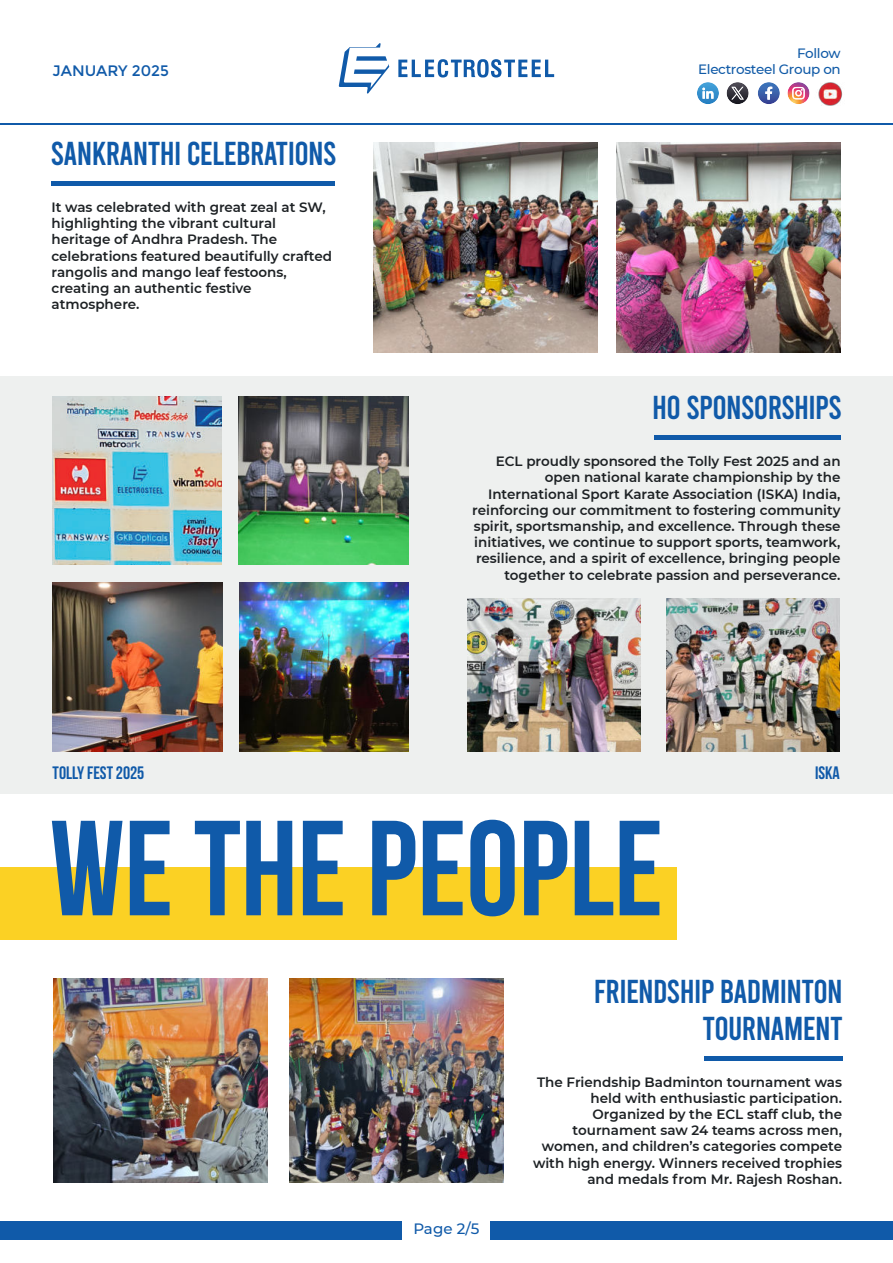
<style>
.page{position:relative;width:893px;height:1263px;background:#fff}
.page>*{position:absolute;margin:0;border:0;box-sizing:border-box;transform-origin:0 0}
.t1{font:700 135px "Bebas Neue";color:#105aa9}
.t2{font:33px/37.5px "Bebas";letter-spacing:-.02em;color:#105aa9;text-align:right}
.t3{font:700 18px "Bebas Neue";color:#105aa9}
.t4{font:15.15px "Montserrat";color:#105aa9}
.t5{font:500 15px "Montserrat";color:#105aa9}
.t6{font:600 13.5px/16.2px "Montserrat";color:#1d2124;text-align:right}
.t7{font:500 13.5px/16.2px "Montserrat";letter-spacing:-.025em;color:#105aa7;text-align:right}
</style>
<div class="page">
<div style="left:0;top:1221px;width:402px;height:18px;background:#105aa9"></div>
<div style="left:490px;top:1222px;width:403px;height:18px;background:#105aa9"></div>
<div style="left:0;top:867px;width:677px;height:72px;background:#fbd124"></div>
<hr style="left:0;top:123px;width:893px;height:1px;background:#105aa9">
<svg style="left:339px;top:43px;width:50px;height:51px"></svg>
<svg style="left:398px;top:59px;width:156px;height:19px"></svg>
<img style="left:53px;top:978px;width:214px;height:204px">
<img style="left:289px;top:978px;width:214px;height:204px">
<hr style="left:704px;top:1056px;width:138px;height:4px;background:#105aa9">
<div style="left:52px;top:181px;width:283px;height:5px;background:#105aa9"></div>
<img style="left:373px;top:142px;width:225px;height:210px">
<img style="left:616px;top:142px;width:225px;height:210px">
<svg style="left:758px;top:82px;width:22px;height:22px"></svg>
<svg style="left:727px;top:82px;width:22px;height:22px"></svg>
<svg style="left:697px;top:82px;width:22px;height:22px"></svg>
<img style="left:818px;top:83px;width:25px;height:23px">
<svg style="left:787px;top:82px;width:22px;height:22px"></svg>
<div style="left:0;top:376px;width:893px;height:417px;background:#eef0ef"></div>
<img style="left:239px;top:583px;width:170px;height:169px">
<img style="left:468px;top:598px;width:173px;height:154px">
<img style="left:666px;top:598px;width:173px;height:154px">
<div style="left:655px;top:435px;width:186px;height:5px;background:#105aa9"></div>
<img style="left:53px;top:583px;width:169px;height:169px">
<img style="left:239px;top:396px;width:169px;height:169px">
<img style="left:52px;top:396px;width:170px;height:169px">
<p class="t4" style="left:53px;top:62px;width:118px">JANUARY 2025</p>
<h2 class="t2" style="left:51px;top:135px;width:287px">SANKRANTHI CELEBRATIONS</h2>
<p class="t6" style="left:52px;top:200px;width:282px;text-align:left">It was celebrated with great zeal at SW, highlighting the vibrant cultural heritage of Andhra Pradesh. The celebrations featured beautifully crafted rangolis and mango leaf festoons, creating an authentic festive atmosphere.</p>
<h3 class="t3" style="left:53px;top:762px;width:93px">TOLLY FEST 2025</h3>
<p class="t7" style="left:698px;top:46px;width:144px">Follow<br>Electrosteel Group on</p>
<h2 class="t2" style="left:652px;top:389px;width:191px">HO SPONSORSHIPS</h2>
<p class="t6" style="left:472px;top:454px;width:370px">ECL proudly sponsored the Tolly Fest 2025 and an open national karate championship by the International Sport Karate Association (ISKA) India, reinforcing our commitment to fostering community spirit, sportsmanship, and excellence. Through these initiatives, we continue to support sports, teamwork, resilience, and a spirit of excellence, bringing people together to celebrate passion and perseverance.</p>
<h3 class="t3" style="left:815px;top:762px;width:26px">ISKA</h3>
<h1 class="t1" style="left:50px;top:790px;width:615px">WE THE PEOPLE</h1>
<p class="t5" style="left:414px;top:1222px;width:67px">Page 2/5</p>
<h2 class="t2" style="left:594px;top:972px;width:250px">FRIENDSHIP BADMINTON<br>TOURNAMENT</h2>
<p class="t6" style="left:533px;top:1075px;width:311px">The Friendship Badminton tournament was held with enthusiastic participation.<br>Organized by the ECL staff club, the tournament saw 24 teams across men, women, and children’s categories compete with high energy. Winners received trophies and medals from Mr. Rajesh Roshan.</p>
</div>
